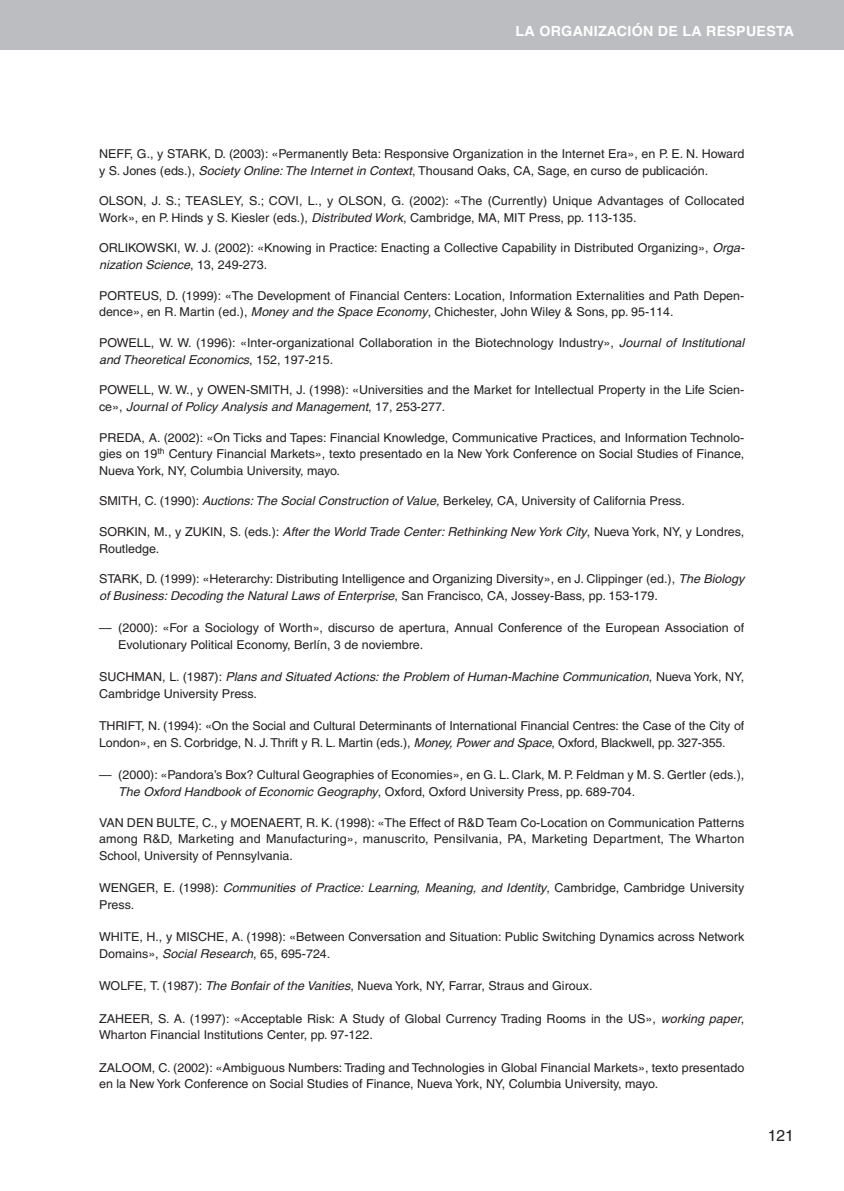
<style>
.page{position:relative;width:844px;height:1191px;background:#fff}
.page>*{position:absolute;margin:0;border:0;box-sizing:border-box;transform-origin:0 0}
.t1{font:15.75px "Helvetica";color:#231f20}
.t2{font:700 14px "Helvetica";letter-spacing:.015em;color:#fff}
.t3{font:12.25px/16.6px "Helvetica";color:#231f20}
.t4{font:italic 12.25px/16.6px "Helvetica";color:#231f20}
.s1{font-style:italic}
.s2{font-style:normal}
</style>
<div class="page">
<div style="left:0;top:0;width:843px;height:50px;background:#bcbdc0"></div>
<p class="t2" style="left:515px;top:26px;width:280px">LA ORGANIZACIÓN DE LA RESPUESTA</p>
<p class="t3" style="left:99px;top:146px;width:646px">NEFF, G., y STARK, D. (2003): «Permanently Beta: Responsive Organization in the Internet Era», en P. E. N. Howard y S. Jones (eds.), <span class="s1">Society Online: The Internet in Context</span>, Thousand Oaks, CA, Sage, en curso de publicación.</p>
<p class="t3" style="left:99px;top:194px;width:646px">OLSON, J. S.; TEASLEY, S.; COVI, L., y OLSON, G. (2002): «The (Currently) Unique Advantages of Collocated<br>Work», en P. Hinds y S. Kiesler (eds.), <span class="s1">Distributed Work</span>, Cambridge, MA, MIT Press, pp. 113-135.</p>
<p class="t3" style="left:99px;top:241px;width:647px">ORLIKOWSKI, W. J. (2002): «Knowing in Practice: Enacting a Collective Capability in Distributed Organizing», <span class="s1">Orga&shy;nization Science</span>, 13, 249-273.</p>
<p class="t3" style="left:99px;top:288px;width:646px">PORTEUS, D. (1999): «The Development of Financial Centers: Location, Information Externalities and Path Depen&shy;dence», en R. Martin (ed.), <span class="s1">Money and the Space Economy</span>, Chichester, John Wiley &amp; Sons, pp. 95-114.</p>
<p class="t3" style="left:99px;top:335px;width:646px">POWELL, W. W. (1996): «Inter-organizational Collaboration in the Biotechnology Industry», <span class="s1">Journal of Institutional and Theoretical Economics</span>, 152, 197-215.</p>
<p class="t3" style="left:99px;top:383px;width:646px">POWELL, W. W., y OWEN-SMITH, J. (1998): «Universities and the Market for Intellectual Property in the Life Scien&shy;ce», <span class="s1">Journal of Policy Analysis and Management</span>, 17, 253-277.</p>
<p class="t3" style="left:99px;top:430px;width:646px;text-align:justify">PREDA, A. (2002): «On Ticks and Tapes: Financial Knowledge, Communicative Practices, and Information Technolo&shy;gies on 19<sup>th</sup> Century Financial Markets», texto presentado en la New York Conference on Social Studies of Finance, Nueva York, NY, Columbia University, mayo.</p>
<p class="t3" style="left:99px;top:494px;width:587px">SMITH, C. (1990): <span class="s1">Auctions: The Social Construction of Value</span>, Berkeley, CA, University of California Press.</p>
<p class="t3" style="left:99px;top:524px;width:646px">SORKIN, M., y ZUKIN, S. (eds.): <span class="s1">After the World Trade Center: Rethinking New York City</span>, Nueva York, NY, y Londres,<br>Routledge.</p>
<p class="t3" style="left:99px;top:572px;width:646px">STARK, D. (1999): «Heterarchy: Distributing Intelligence and Organizing Diversity», en J. Clippinger (ed.), <span class="s1">The Biology of Business: Decoding the Natural Laws of Enterprise</span>, San Francisco, CA, Jossey-Bass, pp. 153-179.</p>
<p class="t3" style="left:118px;top:621px;width:627px;text-indent:-19px">— (2000): «For a Sociology of Worth», discurso de apertura, Annual Conference of the European Association of<br>Evolutionary Political Economy, Berlín, 3 de noviembre.</p>
<p class="t4" style="left:99px;top:670px;width:646px"><span class="s2">SUCHMAN, L. (1987):</span> Plans and Situated Actions: the Problem of Human-Machine Communication<span class="s2">, Nueva York, NY,<br>Cambridge University Press.</span></p>
<p class="t3" style="left:99px;top:719px;width:646px">THRIFT, N. (1994): «On the Social and Cultural Determinants of International Financial Centres: the Case of the City of<br>London», en S. Corbridge, N. J. Thrift y R. L. Martin (eds.), <span class="s1">Money, Power and Space</span>, Oxford, Blackwell, pp. 327-355.</p>
<p class="t3" style="left:118px;top:768px;width:627px;text-indent:-19px">— (2000): «Pandora’s Box? Cultural Geographies of Economies», en G. L. Clark, M. P. Feldman y M. S. Gertler (eds.),<br><span class="s1">The Oxford Handbook of Economic Geography</span>, Oxford, Oxford University Press, pp. 689-704.</p>
<p class="t3" style="left:99px;top:815px;width:646px;text-align:justify">VAN DEN BULTE, C., y MOENAERT, R. K. (1998): «The Effect of R&amp;D Team Co-Location on Communication Patterns among R&amp;D, Marketing and Manufacturing», manuscrito, Pensilvania, PA, Marketing Department, The Wharton School, University of Pennsylvania.</p>
<p class="t3" style="left:99px;top:881px;width:646px">WENGER, E. (1998): <span class="s1">Communities of Practice: Learning, Meaning, and Identity</span>, Cambridge, Cambridge University<br>Press.</p>
<p class="t3" style="left:99px;top:930px;width:646px">WHITE, H., y MISCHE, A. (1998): «Between Conversation and Situation: Public Switching Dynamics across Network<br>Domains», <span class="s1">Social Research</span>, 65, 695-724.</p>
<p class="t3" style="left:99px;top:979px;width:495px">WOLFE, T. (1987): <span class="s1">The Bonfair of the Vanities</span>, Nueva York, NY, Farrar, Straus and Giroux.</p>
<p class="t3" style="left:99px;top:1011px;width:646px">ZAHEER, S. A. (1997): «Acceptable Risk: A Study of Global Currency Trading Rooms in the US», <span class="s1">working paper</span>,<br>Wharton Financial Institutions Center, pp. 97-122.</p>
<p class="t3" style="left:99px;top:1060px;width:646px">ZALOOM, C. (2002): «Ambiguous Numbers: Trading and Technologies in Global Financial Markets», texto presentado en la New York Conference on Social Studies of Finance, Nueva York, NY, Columbia University, mayo.</p>
<p class="t1" style="left:767px;top:1129px;width:28px">121</p>
</div>
